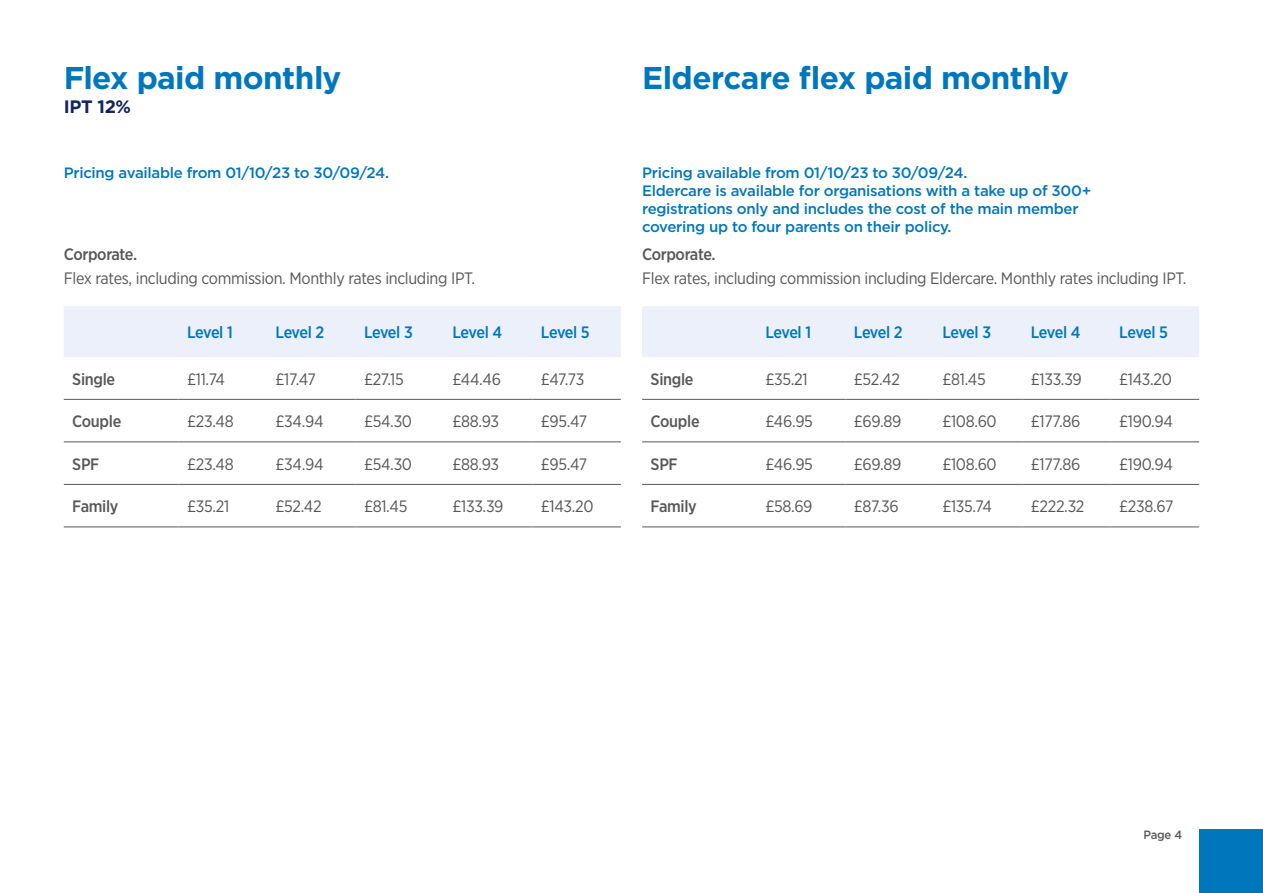
<style>
.page{position:relative;width:1263px;height:893px;background:#fff}
.page>*{position:absolute;margin:0;border:0;box-sizing:border-box;transform-origin:0 0}
.A4_Section_Heading_-_CYAN{font:700 31.5px "Gotham";letter-spacing:-.02em;color:#0076bd}
.A4_Section_Heading_-_CYAN-2{font:700 18px "Gotham";color:#14255e}
.A4_Table_Body_Copy{font:16.5px "Gotham Narrow";letter-spacing:-.02em;color:#575756}
.A4_Table_Subhead{font:500 16.5px "Gotham Narrow";letter-spacing:-.02em;color:#575756}
.A4_Table_Header_Row{font:500 16.5px "Gotham Narrow";letter-spacing:-.035em;color:#0076bd}
.A4_Sub_B_-_CYAN{font:500 15px/18px "Gotham";letter-spacing:-.02em;color:#0076bd}
.t1{font:500 12px "Gotham";color:#575756;scale:.95 1}
</style>
<div class="page">
<div style="left:1199px;top:829px;width:64px;height:64px;background:#0076bd"></div>
<div style="left:64px;top:306px;width:557px;height:51px;background:#ecf0fa"></div>
<hr style="left:64px;top:399px;width:115px;height:1px;background:#575756">
<hr style="left:179px;top:399px;width:88px;height:1px;background:#575756">
<hr style="left:267px;top:399px;width:88px;height:1px;background:#575756">
<hr style="left:355px;top:399px;width:89px;height:1px;background:#575756">
<hr style="left:444px;top:399px;width:88px;height:1px;background:#575756">
<hr style="left:532px;top:399px;width:89px;height:1px;background:#575756">
<hr style="left:64px;top:441px;width:115px;height:1px;background:#575756">
<hr style="left:179px;top:441px;width:88px;height:1px;background:#575756">
<hr style="left:267px;top:441px;width:88px;height:1px;background:#575756">
<hr style="left:355px;top:441px;width:89px;height:1px;background:#575756">
<hr style="left:444px;top:441px;width:88px;height:1px;background:#575756">
<hr style="left:532px;top:441px;width:89px;height:1px;background:#575756">
<hr style="left:64px;top:484px;width:115px;height:1px;background:#575756">
<hr style="left:179px;top:484px;width:88px;height:1px;background:#575756">
<hr style="left:267px;top:484px;width:88px;height:1px;background:#575756">
<hr style="left:355px;top:484px;width:89px;height:1px;background:#575756">
<hr style="left:444px;top:484px;width:88px;height:1px;background:#575756">
<hr style="left:532px;top:484px;width:89px;height:1px;background:#575756">
<hr style="left:64px;top:526px;width:115px;height:1px;background:#575756">
<hr style="left:179px;top:526px;width:88px;height:1px;background:#575756">
<hr style="left:267px;top:526px;width:88px;height:1px;background:#575756">
<hr style="left:355px;top:526px;width:89px;height:1px;background:#575756">
<hr style="left:444px;top:526px;width:88px;height:1px;background:#575756">
<hr style="left:532px;top:526px;width:89px;height:1px;background:#575756">
<div style="left:642px;top:306px;width:557px;height:51px;background:#ecf0fa"></div>
<hr style="left:642px;top:399px;width:115px;height:1px;background:#575756">
<hr style="left:757px;top:399px;width:88px;height:1px;background:#575756">
<hr style="left:845px;top:399px;width:89px;height:1px;background:#575756">
<hr style="left:934px;top:399px;width:88px;height:1px;background:#575756">
<hr style="left:1022px;top:399px;width:89px;height:1px;background:#575756">
<hr style="left:1111px;top:399px;width:88px;height:1px;background:#575756">
<hr style="left:642px;top:441px;width:115px;height:1px;background:#575756">
<hr style="left:757px;top:441px;width:88px;height:1px;background:#575756">
<hr style="left:845px;top:441px;width:89px;height:1px;background:#575756">
<hr style="left:934px;top:441px;width:88px;height:1px;background:#575756">
<hr style="left:1022px;top:441px;width:89px;height:1px;background:#575756">
<hr style="left:1111px;top:441px;width:88px;height:1px;background:#575756">
<hr style="left:642px;top:484px;width:115px;height:1px;background:#575756">
<hr style="left:757px;top:484px;width:88px;height:1px;background:#575756">
<hr style="left:845px;top:484px;width:89px;height:1px;background:#575756">
<hr style="left:934px;top:484px;width:88px;height:1px;background:#575756">
<hr style="left:1022px;top:484px;width:89px;height:1px;background:#575756">
<hr style="left:1111px;top:484px;width:88px;height:1px;background:#575756">
<hr style="left:642px;top:526px;width:115px;height:1px;background:#575756">
<hr style="left:757px;top:526px;width:88px;height:1px;background:#575756">
<hr style="left:845px;top:526px;width:89px;height:1px;background:#575756">
<hr style="left:934px;top:526px;width:88px;height:1px;background:#575756">
<hr style="left:1022px;top:526px;width:89px;height:1px;background:#575756">
<hr style="left:1111px;top:526px;width:88px;height:1px;background:#575756">
<p class="A4_Section_Heading_-_CYAN" style="left:64px;top:57px;width:279px">Flex paid monthly</p>
<p class="A4_Section_Heading_-_CYAN-2" style="left:64px;top:95px;width:69px">IPT 12%</p>
<p class="A4_Section_Heading_-_CYAN" style="left:642px;top:57px;width:429px">Eldercare flex paid monthly</p>
<p class="A4_Sub_B_-_CYAN" style="left:64px;top:163px;width:327px">Pricing available from 01/10/23 to 30/09/24.</p>
<p class="A4_Table_Subhead" style="left:64px;top:244px;width:75px">Corporate.</p>
<p class="A4_Table_Body_Copy" style="left:64px;top:268px;width:413px">Flex rates, including commission. Monthly rates including IPT.</p>
<p class="A4_Sub_B_-_CYAN" style="left:642px;top:163px;width:451px">Pricing available from 01/10/23 to 30/09/24.<br>Eldercare is available for organisations with a take up of 300+ registrations only and includes the cost of the main member covering up to four parents on their policy.</p>
<p class="A4_Table_Subhead" style="left:642px;top:244px;width:75px">Corporate.</p>
<p class="A4_Table_Body_Copy" style="left:642px;top:268px;width:546px">Flex rates, including commission including Eldercare. Monthly rates including IPT.</p>
<p class="A4_Table_Header_Row" style="left:187px;top:322px;width:47px">Level 1</p>
<p class="A4_Table_Header_Row" style="left:276px;top:322px;width:50px">Level 2</p>
<p class="A4_Table_Header_Row" style="left:364px;top:322px;width:50px">Level 3</p>
<p class="A4_Table_Header_Row" style="left:452px;top:322px;width:51px">Level 4</p>
<p class="A4_Table_Header_Row" style="left:541px;top:322px;width:50px">Level 5</p>
<p class="A4_Table_Header_Row" style="left:765px;top:322px;width:47px">Level 1</p>
<p class="A4_Table_Header_Row" style="left:854px;top:322px;width:50px">Level 2</p>
<p class="A4_Table_Header_Row" style="left:942px;top:322px;width:50px">Level 3</p>
<p class="A4_Table_Header_Row" style="left:1031px;top:322px;width:51px">Level 4</p>
<p class="A4_Table_Header_Row" style="left:1119px;top:322px;width:50px">Level 5</p>
<p class="A4_Table_Subhead" style="left:72px;top:368px;width:44px">Single</p>
<p class="A4_Table_Body_Copy" style="left:187px;top:369px;width:39px">£11.74</p>
<p class="A4_Table_Body_Copy" style="left:276px;top:369px;width:42px">£17.47</p>
<p class="A4_Table_Body_Copy" style="left:364px;top:369px;width:41px">£27.15</p>
<p class="A4_Table_Body_Copy" style="left:452px;top:369px;width:50px">£44.46</p>
<p class="A4_Table_Body_Copy" style="left:541px;top:369px;width:45px">£47.73</p>
<p class="A4_Table_Subhead" style="left:72px;top:411px;width:51px">Couple</p>
<p class="A4_Table_Body_Copy" style="left:187px;top:411px;width:48px">£23.48</p>
<p class="A4_Table_Body_Copy" style="left:276px;top:411px;width:49px">£34.94</p>
<p class="A4_Table_Body_Copy" style="left:364px;top:411px;width:50px">£54.30</p>
<p class="A4_Table_Body_Copy" style="left:452px;top:411px;width:48px">£88.93</p>
<p class="A4_Table_Body_Copy" style="left:541px;top:411px;width:48px">£95.47</p>
<p class="A4_Table_Subhead" style="left:72px;top:453px;width:29px">SPF</p>
<p class="A4_Table_Body_Copy" style="left:187px;top:454px;width:48px">£23.48</p>
<p class="A4_Table_Body_Copy" style="left:276px;top:454px;width:49px">£34.94</p>
<p class="A4_Table_Body_Copy" style="left:364px;top:454px;width:50px">£54.30</p>
<p class="A4_Table_Body_Copy" style="left:452px;top:454px;width:48px">£88.93</p>
<p class="A4_Table_Body_Copy" style="left:541px;top:454px;width:48px">£95.47</p>
<p class="A4_Table_Subhead" style="left:72px;top:496px;width:48px">Family</p>
<p class="A4_Table_Body_Copy" style="left:187px;top:496px;width:44px">£35.21</p>
<p class="A4_Table_Body_Copy" style="left:276px;top:496px;width:48px">£52.42</p>
<p class="A4_Table_Body_Copy" style="left:364px;top:496px;width:45px">£81.45</p>
<p class="A4_Table_Body_Copy" style="left:452px;top:496px;width:53px">£133.39</p>
<p class="A4_Table_Body_Copy" style="left:541px;top:496px;width:54px">£143.20</p>
<p class="A4_Table_Subhead" style="left:651px;top:368px;width:44px">Single</p>
<p class="A4_Table_Body_Copy" style="left:765px;top:369px;width:44px">£35.21</p>
<p class="A4_Table_Body_Copy" style="left:854px;top:369px;width:48px">£52.42</p>
<p class="A4_Table_Body_Copy" style="left:942px;top:369px;width:45px">£81.45</p>
<p class="A4_Table_Body_Copy" style="left:1031px;top:369px;width:53px">£133.39</p>
<p class="A4_Table_Body_Copy" style="left:1119px;top:369px;width:54px">£143.20</p>
<p class="A4_Table_Subhead" style="left:651px;top:411px;width:51px">Couple</p>
<p class="A4_Table_Body_Copy" style="left:765px;top:411px;width:49px">£46.95</p>
<p class="A4_Table_Body_Copy" style="left:854px;top:411px;width:49px">£69.89</p>
<p class="A4_Table_Body_Copy" style="left:942px;top:411px;width:56px">£108.60</p>
<p class="A4_Table_Body_Copy" style="left:1031px;top:411px;width:51px">£177.86</p>
<p class="A4_Table_Body_Copy" style="left:1119px;top:411px;width:55px">£190.94</p>
<p class="A4_Table_Subhead" style="left:651px;top:453px;width:29px">SPF</p>
<p class="A4_Table_Body_Copy" style="left:765px;top:454px;width:49px">£46.95</p>
<p class="A4_Table_Body_Copy" style="left:854px;top:454px;width:49px">£69.89</p>
<p class="A4_Table_Body_Copy" style="left:942px;top:454px;width:56px">£108.60</p>
<p class="A4_Table_Body_Copy" style="left:1031px;top:454px;width:51px">£177.86</p>
<p class="A4_Table_Body_Copy" style="left:1119px;top:454px;width:55px">£190.94</p>
<p class="A4_Table_Subhead" style="left:651px;top:496px;width:48px">Family</p>
<p class="A4_Table_Body_Copy" style="left:765px;top:496px;width:49px">£58.69</p>
<p class="A4_Table_Body_Copy" style="left:854px;top:496px;width:46px">£87.36</p>
<p class="A4_Table_Body_Copy" style="left:942px;top:496px;width:51px">£135.74</p>
<p class="A4_Table_Body_Copy" style="left:1031px;top:496px;width:55px">£222.32</p>
<p class="A4_Table_Body_Copy" style="left:1119px;top:496px;width:56px">£238.67</p>
<p class="t1" style="left:1143px;top:827px;width:42px">Page 4</p>
</div>
